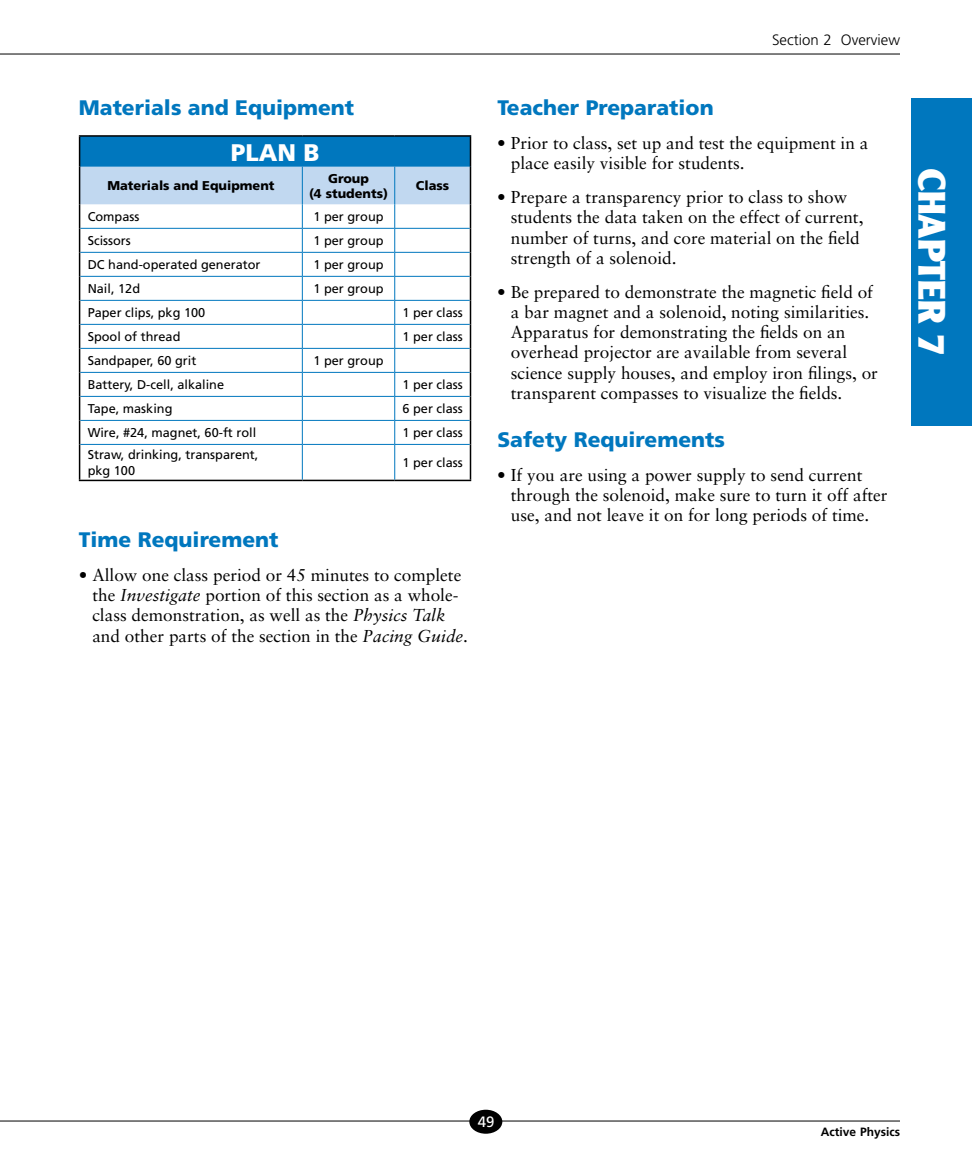
<style>
.page{position:relative;width:972px;height:1175px;background:#fff}
.page>*{position:absolute;margin:0;border:0;box-sizing:border-box;transform-origin:0 0}
.t1{font:900 37.5px "Clearface Gothic LH";color:#fff}
.t2{font:900 24px "Frutiger";color:#fff}
.t3{font:900 21px "Frutiger";color:#0077be}
.t4{font:17.25px/20.2px "Sabon";color:#000}
.t5{font:300 15px "Frutiger";color:#000}
.t6{font:15px "Frutiger";color:#fff}
.t7{font:12.75px/15.8px "Frutiger";color:#000}
.t8{font:900 12.75px/15.8px "Frutiger";color:#000;text-align:center}
.t9{font:700 12px "Frutiger";color:#000}
.s1{font-style:italic}
</style>
<div class="page">
<hr style="left:0;top:1120px;width:900px;height:1px;background:#000">
<hr style="left:0;top:54px;width:900px;height:1px;background:#000">
<div style="left:469px;top:1109px;width:33px;height:24px;background:#000;border-radius:50%"></div>
<div style="left:911px;top:99px;width:61px;height:327px;background:#0077be"></div>
<div style="left:80px;top:136px;width:391px;height:31px;background:#0077be"></div>
<hr style="left:79px;top:135px;width:223px;height:2px;background:#000">
<hr style="left:79px;top:137px;width:1px;height:30px;background:#000">
<hr style="left:302px;top:135px;width:93px;height:2px;background:#000">
<hr style="left:395px;top:135px;width:76px;height:2px;background:#000">
<hr style="left:470px;top:137px;width:1px;height:30px;background:#000">
<hr style="left:79px;top:444px;width:1px;height:35px;background:#000">
<hr style="left:470px;top:444px;width:1px;height:35px;background:#000">
<hr style="left:79px;top:479px;width:223px;height:2px;background:#000">
<hr style="left:302px;top:479px;width:93px;height:2px;background:#000">
<hr style="left:395px;top:479px;width:76px;height:2px;background:#000">
<svg style="left:79px;top:167px;width:392px;height:277px"></svg>
<hr style="left:80px;top:444px;width:222px;height:1px;background:#0077be">
<hr style="left:302px;top:444px;width:93px;height:1px;background:#0077be">
<hr style="left:302px;top:445px;width:1px;height:34px;background:#0077be">
<hr style="left:395px;top:444px;width:75px;height:1px;background:#0077be">
<hr style="left:394px;top:445px;width:1px;height:34px;background:#0077be">
<p class="t3" style="left:79px;top:95px;width:277px">Materials and Equipment</p>
<h2 class="t2" style="left:231px;top:138px;width:90px">PLAN B</h2>
<p class="t8" style="left:107px;top:178px;width:169px">Materials and Equipment</p>
<p class="t8" style="left:309px;top:170px;width:81px">Group<br>(4 students)</p>
<p class="t8" style="left:416px;top:178px;width:35px">Class</p>
<p class="t7" style="left:88px;top:209px;width:53px">Compass</p>
<p class="t7" style="left:313px;top:209px;width:72px">1 per group</p>
<p class="t7" style="left:88px;top:233px;width:45px">Scissors</p>
<p class="t7" style="left:313px;top:233px;width:72px">1 per group</p>
<p class="t7" style="left:88px;top:257px;width:174px">DC hand-operated generator</p>
<p class="t7" style="left:313px;top:257px;width:72px">1 per group</p>
<p class="t7" style="left:88px;top:281px;width:54px">Nail, 12d</p>
<p class="t7" style="left:313px;top:281px;width:72px">1 per group</p>
<p class="t7" style="left:88px;top:305px;width:119px">Paper clips, pkg 100</p>
<p class="t7" style="left:403px;top:305px;width:62px">1 per class</p>
<p class="t7" style="left:88px;top:329px;width:94px">Spool of thread</p>
<p class="t7" style="left:403px;top:329px;width:62px">1 per class</p>
<p class="t7" style="left:88px;top:353px;width:110px">Sandpaper, 60 grit</p>
<p class="t7" style="left:313px;top:353px;width:72px">1 per group</p>
<p class="t7" style="left:88px;top:377px;width:138px">Battery, D-cell, alkaline</p>
<p class="t7" style="left:403px;top:377px;width:62px">1 per class</p>
<p class="t7" style="left:88px;top:401px;width:86px">Tape, masking</p>
<p class="t7" style="left:403px;top:401px;width:62px">6 per class</p>
<p class="t7" style="left:88px;top:425px;width:170px">Wire, #24, magnet, 60-ft roll</p>
<p class="t7" style="left:403px;top:425px;width:62px">1 per class</p>
<p class="t7" style="left:88px;top:447px;width:172px">Straw, drinking, transparent, pkg 100</p>
<p class="t7" style="left:403px;top:455px;width:62px">1 per class</p>
<p class="t3" style="left:79px;top:527px;width:201px">Time Requirement</p>
<p class="t4" style="left:92px;top:564px;width:377px;text-indent:-14px">• Allow one class period or 45 minutes to complete the <span class="s1">Investigate</span> portion of this section as a whole&shy;class demonstration, as well as the <span class="s1">Physics Talk </span>and other parts of the section in the <span class="s1">Pacing Guide</span>.</p>
<p class="t5" style="left:772px;top:31px;width:129px">Section 2 Overview</p>
<p class="t3" style="left:497px;top:95px;width:218px">Teacher Preparation</p>
<p class="t4" style="left:511px;top:133px;width:359px;text-indent:-14px">• Prior to class, set up and test the equipment in a place easily visible for students.</p>
<p class="t4" style="left:511px;top:187px;width:354px;text-indent:-14px">• Prepare a transparency prior to class to show students the data taken on the effect of current, number of turns, and core material on the field strength of a solenoid.</p>
<p class="t4" style="left:511px;top:281px;width:369px;text-indent:-14px">• Be prepared to demonstrate the magnetic field of a bar magnet and a solenoid, noting similarities.<br>Apparatus for demonstrating the fields on an overhead projector are available from several science supply houses, and employ iron filings, or transparent compasses to visualize the fields.</p>
<p class="t3" style="left:497px;top:427px;width:229px">Safety Requirements</p>
<p class="t4" style="left:511px;top:464px;width:378px;text-indent:-14px">• If you are using a power supply to send current through the solenoid, make sure to turn it off after use, and not leave it on for long periods of time.</p>
<h1 class="t1" style="left:955px;top:168px;width:190px;rotate:90deg">CHAPTER 7</h1>
<p class="t6" style="left:478px;top:1112px;width:18px">49</p>
<p class="t9" style="left:821px;top:1124px;width:81px">Active Physics</p>
</div>
